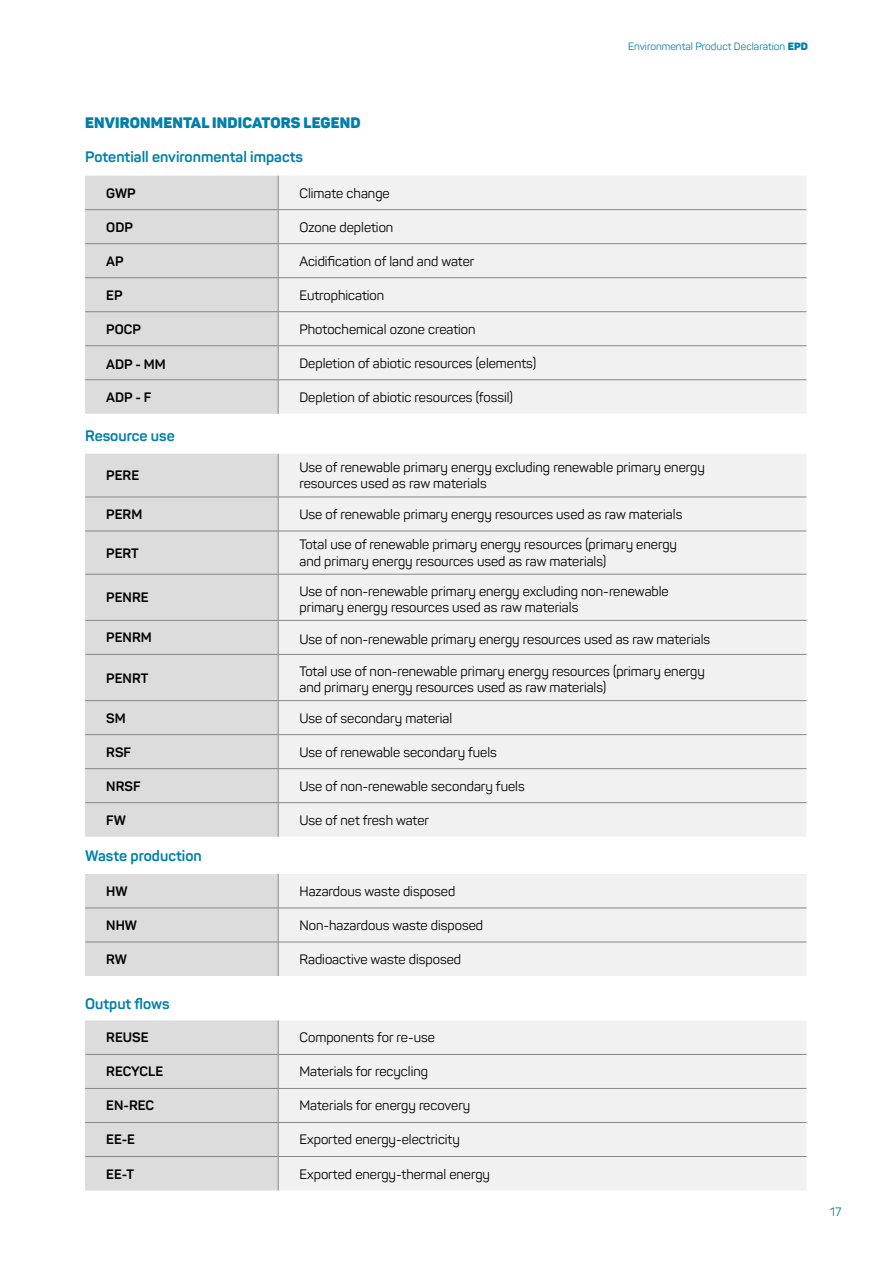
<style>
.page{position:relative;width:893px;height:1263px;background:#fff}
.page>*{position:absolute;margin:0;border:0;box-sizing:border-box;transform-origin:0 0}
.t1{font:700 15px "Panton";color:#007fa9}
.t2{font:900 15px "Panton";letter-spacing:.01em;color:#007fa9}
.t3{font:13.5px/16.2px "Panton";color:#000}
.t4{font:700 13.5px "Panton";color:#000}
.t5{font:12px "Panton";color:#007fa9}
.t6{font:10.5px "Panton";color:#007fa9}
.s1{font-weight:900}
</style>
<div class="page">
<div style="left:85px;top:176px;width:193px;height:238px;background:#dddcdd"></div>
<div style="left:279px;top:176px;width:527px;height:238px;background:#f2f1f2"></div>
<hr style="left:278px;top:176px;width:1px;height:33px;background:#878787">
<hr style="left:85px;top:209px;width:193px;height:1px;background:#878787">
<hr style="left:85px;top:243px;width:193px;height:1px;background:#878787">
<hr style="left:85px;top:277px;width:193px;height:1px;background:#878787">
<hr style="left:85px;top:311px;width:193px;height:1px;background:#878787">
<hr style="left:85px;top:345px;width:193px;height:1px;background:#878787">
<hr style="left:278px;top:210px;width:1px;height:33px;background:#878787">
<hr style="left:278px;top:244px;width:1px;height:33px;background:#878787">
<hr style="left:278px;top:278px;width:1px;height:33px;background:#878787">
<hr style="left:278px;top:312px;width:1px;height:34px;background:#878787">
<hr style="left:278px;top:346px;width:1px;height:34px;background:#878787">
<hr style="left:278px;top:209px;width:528px;height:1px;background:#878787">
<hr style="left:278px;top:243px;width:528px;height:1px;background:#878787">
<hr style="left:278px;top:277px;width:528px;height:1px;background:#878787">
<hr style="left:278px;top:311px;width:528px;height:1px;background:#878787">
<hr style="left:278px;top:345px;width:528px;height:1px;background:#878787">
<hr style="left:85px;top:379px;width:193px;height:1px;background:#878787">
<hr style="left:278px;top:380px;width:1px;height:34px;background:#878787">
<hr style="left:278px;top:379px;width:528px;height:1px;background:#878787">
<div style="left:85px;top:874px;width:193px;height:102px;background:#dddcdd"></div>
<div style="left:279px;top:874px;width:527px;height:102px;background:#f2f1f2"></div>
<hr style="left:278px;top:874px;width:1px;height:34px;background:#878787">
<hr style="left:85px;top:908px;width:193px;height:1px;background:#878787">
<hr style="left:278px;top:908px;width:1px;height:34px;background:#878787">
<hr style="left:278px;top:908px;width:528px;height:1px;background:#878787">
<hr style="left:85px;top:942px;width:193px;height:1px;background:#878787">
<hr style="left:278px;top:942px;width:1px;height:34px;background:#878787">
<hr style="left:278px;top:942px;width:528px;height:1px;background:#878787">
<div style="left:85px;top:1020px;width:193px;height:170px;background:#dddcdd"></div>
<div style="left:279px;top:1021px;width:527px;height:169px;background:#f2f1f2"></div>
<hr style="left:278px;top:1020px;width:1px;height:34px;background:#878787">
<hr style="left:85px;top:1054px;width:193px;height:1px;background:#878787">
<hr style="left:85px;top:1088px;width:193px;height:1px;background:#878787">
<hr style="left:85px;top:1122px;width:193px;height:1px;background:#878787">
<hr style="left:278px;top:1054px;width:1px;height:34px;background:#878787">
<hr style="left:278px;top:1089px;width:1px;height:33px;background:#878787">
<hr style="left:278px;top:1123px;width:1px;height:33px;background:#878787">
<hr style="left:278px;top:1054px;width:528px;height:1px;background:#878787">
<hr style="left:278px;top:1088px;width:528px;height:1px;background:#878787">
<hr style="left:278px;top:1122px;width:528px;height:1px;background:#878787">
<hr style="left:85px;top:1156px;width:193px;height:1px;background:#878787">
<hr style="left:278px;top:1157px;width:1px;height:33px;background:#878787">
<hr style="left:278px;top:1156px;width:528px;height:1px;background:#878787">
<div style="left:85px;top:454px;width:193px;height:383px;background:#dddcdd"></div>
<div style="left:279px;top:454px;width:527px;height:382px;background:#f2f1f2"></div>
<hr style="left:278px;top:454px;width:1px;height:43px;background:#878787">
<hr style="left:85px;top:497px;width:193px;height:1px;background:#878787">
<hr style="left:85px;top:531px;width:193px;height:1px;background:#878787">
<hr style="left:85px;top:574px;width:193px;height:1px;background:#878787">
<hr style="left:85px;top:620px;width:193px;height:1px;background:#878787">
<hr style="left:85px;top:654px;width:193px;height:1px;background:#878787">
<hr style="left:278px;top:497px;width:1px;height:34px;background:#878787">
<hr style="left:278px;top:531px;width:1px;height:43px;background:#878787">
<hr style="left:278px;top:574px;width:1px;height:46px;background:#878787">
<hr style="left:278px;top:621px;width:1px;height:33px;background:#878787">
<hr style="left:278px;top:655px;width:1px;height:45px;background:#878787">
<hr style="left:278px;top:497px;width:528px;height:1px;background:#878787">
<hr style="left:278px;top:531px;width:528px;height:1px;background:#878787">
<hr style="left:278px;top:574px;width:528px;height:1px;background:#878787">
<hr style="left:278px;top:620px;width:528px;height:1px;background:#878787">
<hr style="left:278px;top:654px;width:528px;height:1px;background:#878787">
<hr style="left:85px;top:700px;width:193px;height:1px;background:#878787">
<hr style="left:278px;top:701px;width:1px;height:33px;background:#878787">
<hr style="left:278px;top:700px;width:528px;height:1px;background:#878787">
<hr style="left:85px;top:734px;width:193px;height:1px;background:#878787">
<hr style="left:85px;top:768px;width:193px;height:1px;background:#878787">
<hr style="left:278px;top:735px;width:1px;height:33px;background:#878787">
<hr style="left:278px;top:769px;width:1px;height:33px;background:#878787">
<hr style="left:278px;top:734px;width:528px;height:1px;background:#878787">
<hr style="left:278px;top:768px;width:528px;height:1px;background:#878787">
<hr style="left:85px;top:802px;width:193px;height:1px;background:#878787">
<hr style="left:278px;top:803px;width:1px;height:34px;background:#878787">
<hr style="left:278px;top:802px;width:528px;height:1px;background:#878787">
<p class="t6" style="left:628px;top:40px;width:181px">Environmental Product Declaration <span class="s1">EPD</span></p>
<p class="t2" style="left:85px;top:113px;width:277px">ENVIRONMENTAL INDICATORS LEGEND</p>
<p class="t1" style="left:85px;top:147px;width:220px">Potentiall environmental impacts</p>
<p class="t4" style="left:106px;top:184px;width:31px">GWP</p>
<p class="t3" style="left:299px;top:185px;width:92px">Climate change</p>
<p class="t4" style="left:106px;top:218px;width:28px">ODP</p>
<p class="t3" style="left:299px;top:219px;width:95px">Ozone depletion</p>
<p class="t4" style="left:106px;top:252px;width:19px">AP</p>
<p class="t3" style="left:299px;top:253px;width:177px">Acidification of land and water</p>
<p class="t4" style="left:106px;top:286px;width:18px">EP</p>
<p class="t3" style="left:299px;top:287px;width:86px">Eutrophication</p>
<p class="t4" style="left:106px;top:321px;width:36px">POCP</p>
<p class="t3" style="left:299px;top:321px;width:178px">Photochemical ozone creation</p>
<p class="t4" style="left:106px;top:356px;width:61px">ADP - MM</p>
<p class="t3" style="left:299px;top:355px;width:238px">Depletion of abiotic resources (elements)</p>
<p class="t4" style="left:106px;top:389px;width:47px">ADP - F</p>
<p class="t3" style="left:299px;top:389px;width:215px">Depletion of abiotic resources (fossil)</p>
<p class="t1" style="left:85px;top:426px;width:91px">Resource use</p>
<p class="t4" style="left:106px;top:467px;width:34px">PERE</p>
<p class="t3" style="left:299px;top:459px;width:407px">Use of renewable primary energy excluding renewable primary energy resources used as raw materials</p>
<p class="t4" style="left:106px;top:506px;width:38px">PERM</p>
<p class="t3" style="left:299px;top:506px;width:384px">Use of renewable primary energy resources used as raw materials</p>
<p class="t4" style="left:106px;top:544px;width:34px">PERT</p>
<p class="t3" style="left:299px;top:537px;width:379px">Total use of renewable primary energy resources (primary energy and primary energy resources used as raw materials)</p>
<p class="t4" style="left:106px;top:589px;width:44px">PENRE</p>
<p class="t3" style="left:299px;top:583px;width:371px">Use of non-renewable primary energy excluding non-renewable primary energy resources used as raw materials</p>
<p class="t4" style="left:106px;top:629px;width:47px">PENRM</p>
<p class="t3" style="left:299px;top:631px;width:412px">Use of non-renewable primary energy resources used as raw materials</p>
<p class="t4" style="left:106px;top:669px;width:44px">PENRT</p>
<p class="t3" style="left:299px;top:663px;width:407px">Total use of non-renewable primary energy resources (primary energy and primary energy resources used as raw materials)</p>
<p class="t4" style="left:106px;top:709px;width:21px">SM</p>
<p class="t3" style="left:299px;top:710px;width:154px">Use of secondary material</p>
<p class="t4" style="left:106px;top:743px;width:26px">RSF</p>
<p class="t3" style="left:299px;top:744px;width:199px">Use of renewable secondary fuels</p>
<p class="t4" style="left:106px;top:777px;width:36px">NRSF</p>
<p class="t3" style="left:299px;top:778px;width:227px">Use of non-renewable secondary fuels</p>
<p class="t4" style="left:106px;top:811px;width:21px">FW</p>
<p class="t3" style="left:299px;top:812px;width:131px">Use of net fresh water</p>
<p class="t1" style="left:85px;top:846px;width:118px">Waste production</p>
<p class="t4" style="left:106px;top:883px;width:23px">HW</p>
<p class="t3" style="left:299px;top:883px;width:157px">Hazardous waste disposed</p>
<p class="t4" style="left:106px;top:917px;width:32px">NHW</p>
<p class="t3" style="left:299px;top:917px;width:185px">Non-hazardous waste disposed</p>
<p class="t4" style="left:106px;top:951px;width:22px">RW</p>
<p class="t3" style="left:299px;top:951px;width:163px">Radioactive waste disposed</p>
<p class="t1" style="left:85px;top:994px;width:86px">Output flows</p>
<p class="t4" style="left:106px;top:1029px;width:44px">REUSE</p>
<p class="t3" style="left:299px;top:1029px;width:137px">Components for re-use</p>
<p class="t4" style="left:106px;top:1063px;width:58px">RECYCLE</p>
<p class="t3" style="left:299px;top:1063px;width:130px">Materials for recycling</p>
<p class="t4" style="left:106px;top:1097px;width:49px">EN-REC</p>
<p class="t3" style="left:299px;top:1097px;width:172px">Materials for energy recovery</p>
<p class="t4" style="left:106px;top:1131px;width:30px">EE-E</p>
<p class="t3" style="left:299px;top:1131px;width:162px">Exported energy-electricity</p>
<p class="t4" style="left:106px;top:1165px;width:29px">EE-T</p>
<p class="t3" style="left:299px;top:1165px;width:192px">Exported energy-thermal energy</p>
<p class="t5" style="left:830px;top:1204px;width:13px">17</p>
</div>
